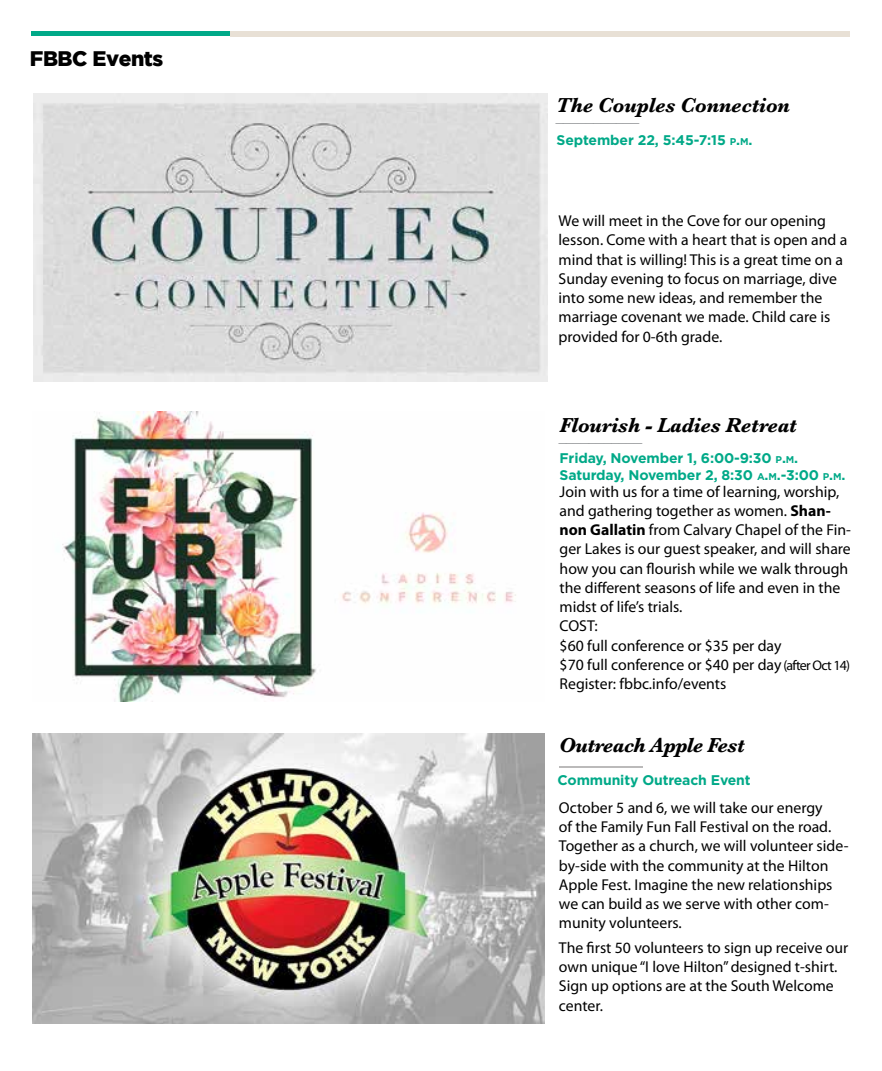
<style>
.page{position:relative;width:882px;height:1071px;background:#fff}
.page>*{position:absolute;margin:0;border:0;box-sizing:border-box;transform-origin:0 0}
.t1{font:italic 700 21px "Baskerville";letter-spacing:-.01em;color:#000}
.t2{font:italic 700 21px "Baskerville";letter-spacing:-.03em;color:#000}
.t3{font:900 21px "Gotham";letter-spacing:-.02em;color:#000}
.t4{font:15.75px/19.2px "Myriad Pro";color:#000}
.t5{font:italic 700 15.75px "Baskerville";color:#939598}
.t6{font:700 14px/16.8px "Gotham";letter-spacing:-.01em;color:#00a988}
.s1{font-size:9.8px}
.s2{font-style:inherit}
.s3{font-weight:700}
.s4{font-size:14px}
</style>
<div class="page">
<hr style="left:32px;top:32px;width:199px;height:4px;background:#00a988">
<div style="left:231px;top:32px;width:619px;height:5px;background:#e8e0d5"></div>
<hr style="left:559px;top:766px;width:84px;height:1px;background:#bbbaba">
<img style="left:34px;top:93px;width:513px;height:288px">
<img style="left:62px;top:412px;width:454px;height:290px">
<img style="left:32px;top:733px;width:512px;height:290px">
<h1 class="t3" style="left:30px;top:47px;width:135px">FBBC Events</h1>
<h1 class="t1" style="left:556px;top:91px;width:235px">The Couples Connection</h1>
<p class="t5" style="left:556px;top:106px;width:85px">___________</p>
<p class="t6" style="left:557px;top:131px;width:197px">September 22, 5:45-7:15 <span class="s1">P</span><span class="s2">.</span><span class="s1">M</span>.</p>
<p class="t4" style="left:559px;top:211px;width:290px">We will meet in the Cove for our opening lesson. Come with a heart that is open and a mind that is willing! This is a great time on a Sunday evening to focus on marriage, dive into some new ideas, and remember the marriage covenant we made. Child care is provided for 0-6th grade.</p>
<h1 class="t1" style="left:559px;top:411px;width:239px">Flourish - Ladies Retreat</h1>
<p class="t5" style="left:559px;top:426px;width:85px">___________</p>
<p class="t6" style="left:560px;top:449px;width:287px">Friday, November 1, 6:00-9:30 <span class="s1">P</span><span class="s2">.</span><span class="s1">M</span><span class="s2">.<br></span>Saturday, November 2, 8:30 <span class="s1">A</span><span class="s2">.</span><span class="s1">M</span>.-3:00 <span class="s1">P</span><span class="s2">.</span><span class="s1">M</span><span class="s2">.</span></p>
<p class="t4" style="left:560px;top:482px;width:293px">Join with us for a time of learning, worship, and gathering together as women. <span class="s3">Shan&shy;non Gallatin</span> from Calvary Chapel of the Fin&shy;ger Lakes is our guest speaker, and will share how you can flourish while we walk through the different seasons of life and even in the midst of life’s trials.<br>COST:<br>$60 full conference or $35 per day<br>$70 full conference or $40 per day <span class="s4">(after Oct 14)<br></span>Register: fbbc.info/events</p>
<h1 class="t2" style="left:559px;top:730px;width:187px">Outreach Apple Fest</h1>
<p class="t6" style="left:558px;top:771px;width:195px">Community Outreach Event</p>
<p class="t4" style="left:559px;top:798px;width:291px">October 5 and 6, we will take our energy<br>of the Family Fun Fall Festival on the road.<br>Together as a church, we will volunteer side&shy;by-side with the community at the Hilton Apple Fest. Imagine the new relationships we can build as we serve with other com&shy;munity volunteers.</p>
<p class="t4" style="left:559px;top:938px;width:291px">The first 50 volunteers to sign up receive our own unique “I love Hilton” designed t-shirt.<br>Sign up options are at the South Welcome center.</p>
</div>
